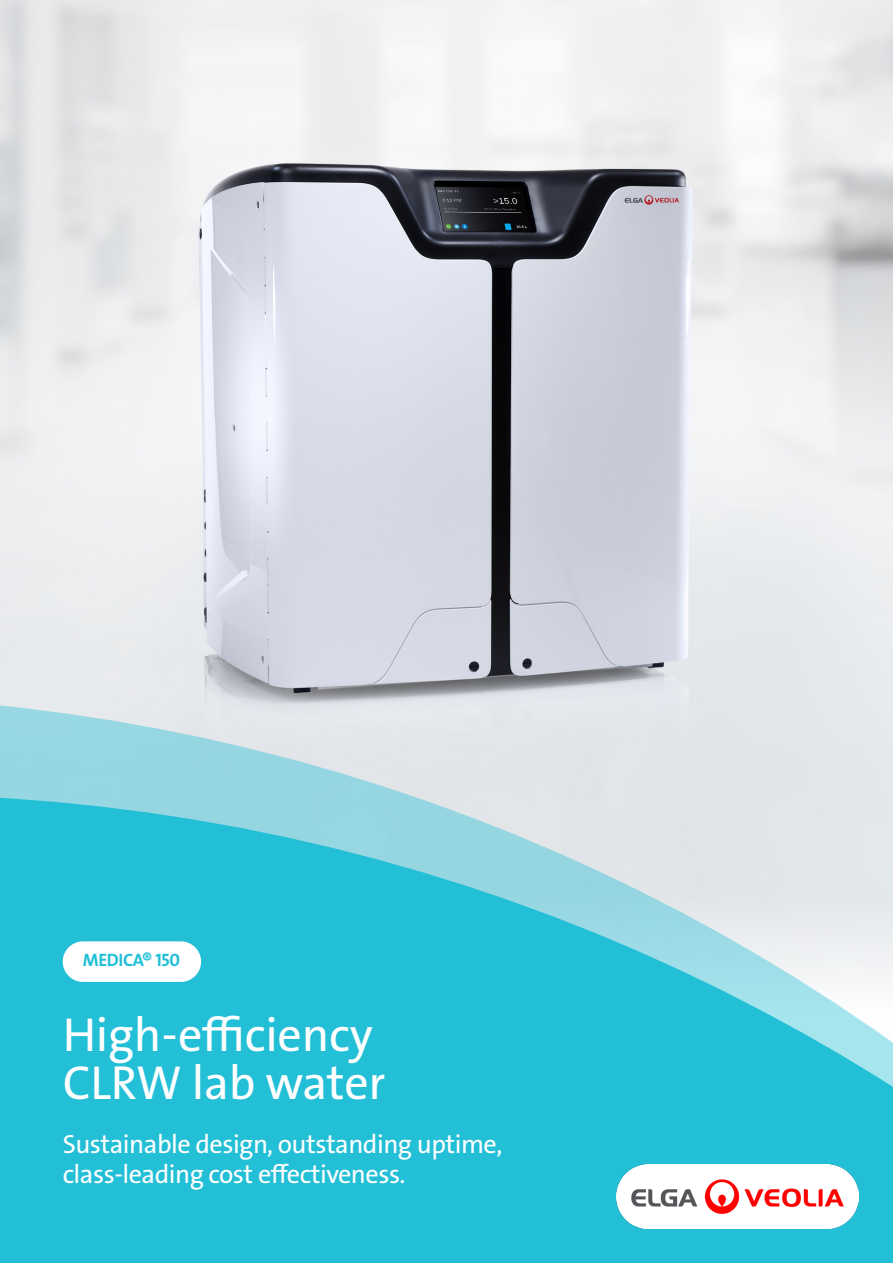
<style>
.page{position:relative;width:893px;height:1263px;background:#fff}
.page>*{position:absolute;margin:0;border:0;box-sizing:border-box;transform-origin:0 0}
.t1{font:48px/48px "The Sans Veolia W5 Pla";letter-spacing:-.005em;color:#fff}
.t2{font:26.25px/30px "The Sans Veolia W5 Pla";letter-spacing:-.02em;color:#fff}
.t3{font:18px "The Sans Veolia W7 Bld";letter-spacing:-.02em;color:#23bfd7}
</style>
<div class="page">
<img style="left:0;top:0;width:893px;height:695px">
<svg style="left:0;top:695px;width:893px;height:99px;background:#cfe2e7"></svg>
<svg style="left:0;top:794px;width:893px;height:469px;background:#49c7db"></svg>
<div style="left:63px;top:941px;width:138px;height:41px;background:#fff;border-radius:20px"></div>
<img style="left:616px;top:1164px;width:243px;height:65px">
<p class="t3" style="left:83px;top:948px;width:99px">MEDICA® 150</p>
<p class="t1" style="left:63px;top:1011px;width:324px">High-efficiency<br>CLRW lab water</p>
<p class="t2" style="left:63px;top:1129px;width:441px">Sustainable design, outstanding uptime, class-leading cost effectiveness.</p>
</div>
